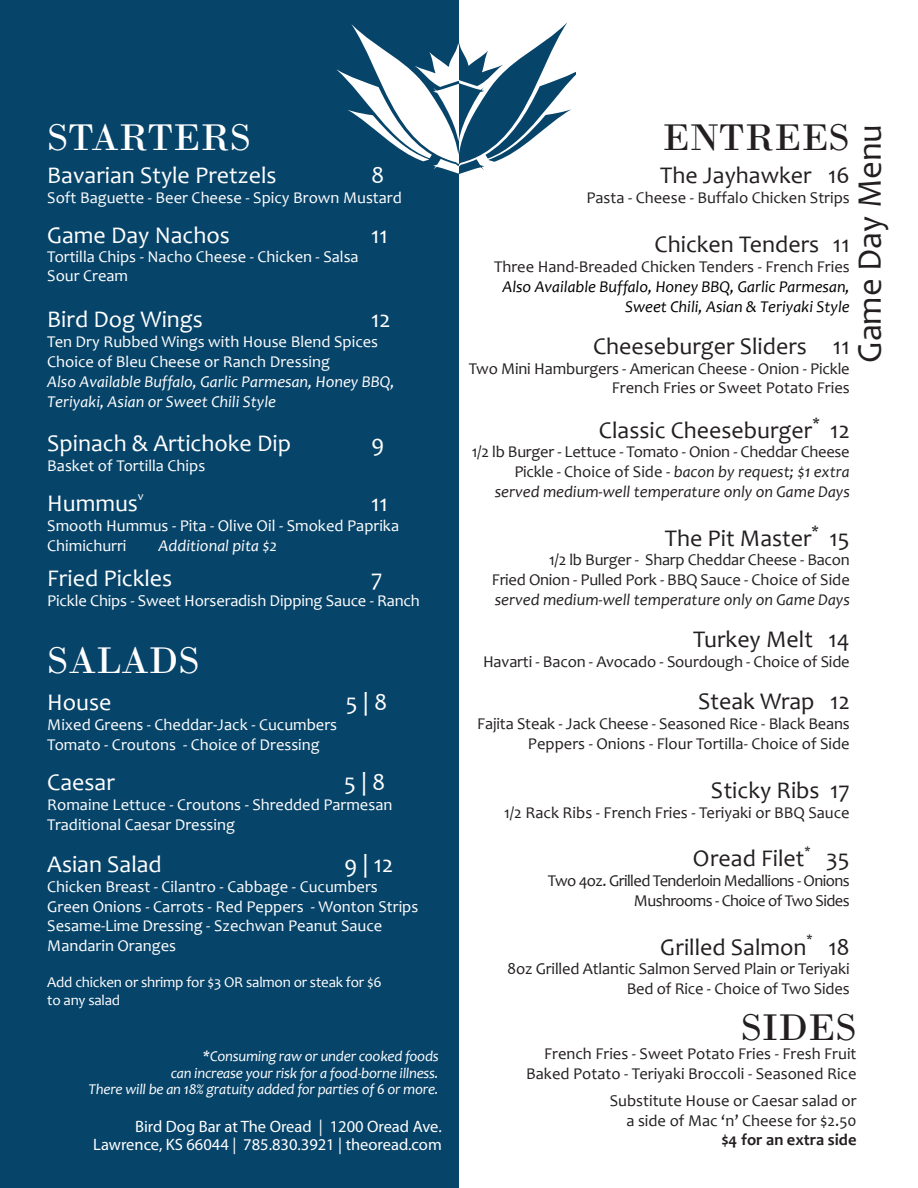
<style>
.page{position:relative;width:918px;height:1188px;background:#fff}
.page>*{position:absolute;margin:0;border:0;box-sizing:border-box;transform-origin:0 0}
.t1{font:39px "Bodoni";color:#fff}
.t2{font:39px "Bodoni";color:#231f20}
.t3{font:34.5px "Candara";color:#231f20}
.t4{font:24px "Candara";color:#231f20}
.t5{font:24px "Candara";color:#fff}
.t6{font:16.5px/19.8px "Candara";letter-spacing:-.01em;color:#231f20;text-align:right}
.t7{font:16.5px/19.8px "Candara";color:#fff}
.t8{font:italic 16.5px/19.8px "Candara";color:#fff}
.t9{font:16.5px/18px "Myriad Pro";color:#fff;text-align:right}
.t10{font:italic 16.5px/19.8px "Candara";color:#000;text-align:right}
.t11{font:16.5px/19.8px "Candara";letter-spacing:-.035em;color:#231f20;text-align:right}
.t12{font:italic 16.5px "Candara";color:#231f20}
.t13{font:700 16.5px "Candara";color:#231f20}
.t14{font:italic 15px/16.5px "Candara";letter-spacing:-.015em;color:#fff;text-align:right}
.t15{font:15px/18px "Candara";letter-spacing:-.015em;color:#fff}
.t16{font:12.3px "Candara";color:#231f20}
.t17{font:12.3px "Candara";color:#fff}
.s1{font-style:italic}
</style>
<div class="page">
<div style="left:0;top:0;width:459px;height:1188px;background:#07446a"></div>
<svg style="left:336px;top:22px;width:240px;height:152px"></svg>
<h1 class="t1" style="left:47px;top:114px;width:205px">STARTERS</h1>
<h3 class="t5" style="left:47px;top:160px;width:231px">Bavarian Style Pretzels</h3>
<h3 class="t5" style="left:371px;top:160px;width:15px">8</h3>
<p class="t7" style="left:47px;top:188px;width:356px">Soft Baguette - Beer Cheese - Spicy Brown Mustard</p>
<h3 class="t5" style="left:47px;top:220px;width:184px">Game Day Nachos</h3>
<h3 class="t5" style="left:371px;top:220px;width:18px">11</h3>
<p class="t7" style="left:47px;top:247px;width:313px;line-height:18.8px">Tortilla Chips - Nacho Cheese - Chicken - Salsa<br>Sour Cream</p>
<h3 class="t5" style="left:47px;top:305px;width:157px">Bird Dog Wings</h3>
<h3 class="t5" style="left:371px;top:305px;width:21px">12</h3>
<p class="t7" style="left:47px;top:332px;width:332px">Ten Dry Rubbed Wings with House Blend Spices<br>Choice of Bleu Cheese or Ranch Dressing</p>
<p class="t8" style="left:47px;top:371px;width:349px">Also Available Buffalo, Garlic Parmesan, Honey BBQ,<br>Teriyaki, Asian or Sweet Chili Style</p>
<h3 class="t5" style="left:47px;top:428px;width:245px">Spinach &amp; Artichoke Dip</h3>
<h3 class="t5" style="left:371px;top:428px;width:15px">9</h3>
<p class="t7" style="left:47px;top:456px;width:160px">Basket of Tortilla Chips</p>
<h3 class="t5" style="left:47px;top:488px;width:92px">Hummus</h3>
<p class="t17" style="left:138px;top:488px;width:7px">v</p>
<h3 class="t5" style="left:371px;top:488px;width:18px">11</h3>
<p class="t7" style="left:47px;top:515px;width:353px">Smooth Hummus - Pita - Olive Oil - Smoked Paprika<br>Chimichurri</p>
<p class="t8" style="left:159px;top:535px;width:120px">Additional pita $2</p>
<h3 class="t5" style="left:47px;top:563px;width:127px">Fried Pickles</h3>
<h3 class="t5" style="left:371px;top:563px;width:13px">7</h3>
<p class="t7" style="left:47px;top:591px;width:374px">Pickle Chips - Sweet Horseradish Dipping Sauce - Ranch</p>
<h1 class="t1" style="left:47px;top:637px;width:154px">SALADS</h1>
<h3 class="t5" style="left:47px;top:688px;width:66px">House</h3>
<h3 class="t5" style="left:346px;top:688px;width:43px">5 | 8</h3>
<p class="t7" style="left:47px;top:715px;width:291px">Mixed Greens - Cheddar-Jack - Cucumbers<br>Tomato - Croutons - Choice of Dressing</p>
<h3 class="t5" style="left:47px;top:767px;width:69px">Caesar</h3>
<h3 class="t5" style="left:344px;top:767px;width:43px">5 | 8</h3>
<p class="t7" style="left:47px;top:794px;width:347px">Romaine Lettuce - Croutons - Shredded Parmesan<br>Traditional Caesar Dressing</p>
<h3 class="t5" style="left:47px;top:849px;width:116px">Asian Salad</h3>
<h3 class="t5" style="left:344px;top:849px;width:51px">9 | 12</h3>
<p class="t7" style="left:47px;top:876px;width:373px">Chicken Breast - Cilantro - Cabbage - Cucumbers Green Onions - Carrots - Red Peppers - Wonton Strips Sesame-Lime Dressing - Szechwan Peanut Sauce Mandarin Oranges</p>
<p class="t15" style="left:47px;top:973px;width:336px">Add chicken or shrimp for $3 OR salmon or steak for $6 to any salad</p>
<p class="t14" style="left:88px;top:1048px;width:352px">*Consuming raw or under cooked foods<br>can increase your risk for a food-borne illness.<br>There will be an 18% gratuity added for parties of 6 or more.</p>
<p class="t9" style="left:93px;top:1117px;width:350px">Bird Dog Bar at The Oread | 1200 Oread Ave.<br>Lawrence, KS 66044 | 785.830.3921 | theoread.com</p>
<h1 class="t2" style="left:662px;top:114px;width:189px">ENTREES</h1>
<h3 class="t4" style="left:660px;top:160px;width:191px">The Jayhawker 16</h3>
<p class="t6" style="left:586px;top:188px;width:265px">Pasta - Cheese - Buffalo Chicken Strips</p>
<h3 class="t4" style="left:655px;top:229px;width:197px">Chicken Tenders 11</h3>
<p class="t6" style="left:494px;top:257px;width:357px">Three Hand-Breaded Chicken Tenders - French Fries</p>
<p class="t10" style="left:502px;top:276px;width:349px">Also Available Buffalo, Honey BBQ, Garlic Parmesan,<br>Sweet Chili, Asian &amp; Teriyaki Style</p>
<h3 class="t4" style="left:593px;top:331px;width:258px">Cheeseburger Sliders 11</h3>
<p class="t6" style="left:469px;top:358px;width:383px">Two Mini Hamburgers - American Cheese - Onion - Pickle<br>French Fries or Sweet Potato Fries</p>
<h3 class="t4" style="left:599px;top:415px;width:252px">Classic Cheeseburger<sup>*</sup> 12</h3>
<p class="t6" style="left:472px;top:442px;width:380px">1/2 lb Burger - Lettuce - Tomato - Onion - Cheddar Cheese<br>Pickle - Choice of Side - <span class="s1">bacon by request; $1 extra served medium-well temperature only on Game Days</span></p>
<h3 class="t4" style="left:665px;top:523px;width:186px">The Pit Master<sup>*</sup> 15</h3>
<p class="t6" style="left:492px;top:550px;width:359px">1/2 lb Burger - Sharp Cheddar Cheese - Bacon<br>Fried Onion - Pulled Pork - BBQ Sauce - Choice of Side</p>
<p class="t12" style="left:495px;top:589px;width:357px">served medium-well temperature only on Game Days</p>
<h3 class="t4" style="left:693px;top:624px;width:158px">Turkey Melt 14</h3>
<p class="t6" style="left:483px;top:652px;width:368px">Havarti - Bacon - Avocado - Sourdough - Choice of Side</p>
<h3 class="t4" style="left:698px;top:687px;width:153px">Steak Wrap 12</h3>
<p class="t6" style="left:477px;top:714px;width:374px">Fajita Steak - Jack Cheese - Seasoned Rice - Black Beans<br>Peppers - Onions - Flour Tortilla- Choice of Side</p>
<h3 class="t4" style="left:711px;top:775px;width:140px">Sticky Ribs 17</h3>
<p class="t6" style="left:504px;top:802px;width:347px">1/2 Rack Ribs - French Fries - Teriyaki or BBQ Sauce</p>
<h3 class="t4" style="left:693px;top:844px;width:113px">Oread Filet</h3>
<p class="t16" style="left:805px;top:843px;width:8px">*</p>
<h3 class="t4" style="left:826px;top:844px;width:25px">35</h3>
<p class="t11" style="left:548px;top:871px;width:303px">Two 4oz. Grilled Tenderloin Medallions - Onions<br>Mushrooms - Choice of Two Sides</p>
<h3 class="t4" style="left:660px;top:932px;width:148px">Grilled Salmon</h3>
<p class="t16" style="left:807px;top:931px;width:8px">*</p>
<h3 class="t4" style="left:828px;top:932px;width:23px">18</h3>
<p class="t6" style="left:507px;top:959px;width:344px">8oz Grilled Atlantic Salmon Served Plain or Teriyaki<br>Bed of Rice - Choice of Two Sides</p>
<h2 class="t3" style="left:848px;top:363px;width:240px;rotate:-90deg">Game Day Menu</h2>
<h1 class="t2" style="left:741px;top:1004px;width:117px">SIDES</h1>
<p class="t6" style="left:526px;top:1044px;width:332px">French Fries - Sweet Potato Fries - Fresh Fruit<br>Baked Potato - Teriyaki Broccoli - Seasoned Rice</p>
<p class="t6" style="left:610px;top:1090px;width:248px">Substitute House or Caesar salad or a side of Mac ‘n’ Cheese for $2.50</p>
<p class="t13" style="left:721px;top:1130px;width:137px">$4 for an extra side</p>
</div>
